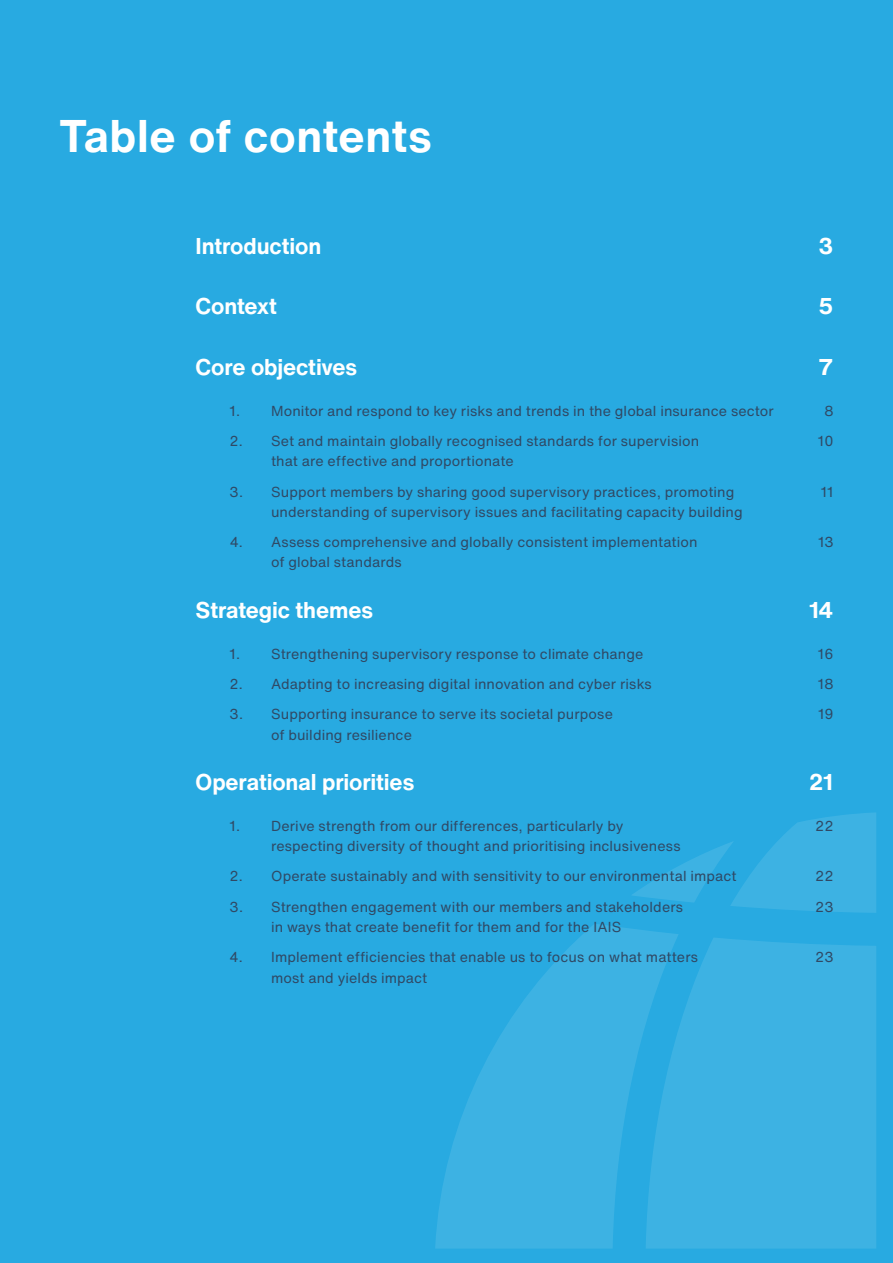
<style>
.page{position:relative;width:893px;height:1263px;background:#28aae1}
.page>*{position:absolute;margin:0;border:0;box-sizing:border-box;transform-origin:0 0}
.t1{font:700 45px "Helvetica Now Text";letter-spacing:.015em;color:#fff}
.t2{font:700 22.5px "Helvetica Now Text";letter-spacing:-.005em;color:#fff}
.t3{font:14.25px "Helvetica Now Text";letter-spacing:.01em;color:#304965}
</style>
<div class="page">
<div style="left:679px;top:938px;width:197px;height:310px;background:#3db2e3"></div>
<svg style="left:435px;top:924px;width:244px;height:324px;fill:#3db2e3"></svg>
<svg style="left:632px;top:812px;width:244px;height:101px"></svg>
<h1 class="t1" style="left:60px;top:106px;width:374px">Table of contents</h1>
<h2 class="t2" style="left:196px;top:230px;width:127px">Introduction</h2>
<h2 class="t2" style="left:819px;top:230px;width:16px">3</h2>
<h2 class="t2" style="left:196px;top:291px;width:83px">Context</h2>
<h2 class="t2" style="left:819px;top:291px;width:16px">5</h2>
<h2 class="t2" style="left:196px;top:352px;width:163px">Core objectives</h2>
<h2 class="t2" style="left:819px;top:352px;width:16px">7</h2>
<p class="t3" style="left:230px;top:401px;width:546px">1. Monitor and respond to key risks and trends in the global insurance sector</p>
<p class="t3" style="left:824px;top:401px;width:11px">8</p>
<p class="t3" style="left:230px;top:431px;width:471px">2. Set and maintain globally recognised standards for supervision</p>
<p class="t3" style="left:818px;top:431px;width:17px">10</p>
<p class="t3" style="left:271px;top:451px;width:244px">that are effective and proportionate</p>
<p class="t3" style="left:230px;top:482px;width:506px">3. Support members by sharing good supervisory practices, promoting</p>
<p class="t3" style="left:821px;top:482px;width:14px">11</p>
<p class="t3" style="left:271px;top:502px;width:473px">understanding of supervisory issues and facilitating capacity building</p>
<p class="t3" style="left:230px;top:532px;width:469px">4. Assess comprehensive and globally consistent implementation</p>
<p class="t3" style="left:818px;top:532px;width:17px">13</p>
<p class="t3" style="left:271px;top:553px;width:132px">of global standards</p>
<h2 class="t2" style="left:196px;top:595px;width:179px">Strategic themes</h2>
<h2 class="t2" style="left:809px;top:595px;width:26px">14</h2>
<p class="t3" style="left:230px;top:644px;width:415px">1. Strengthening supervisory response to climate change</p>
<p class="t3" style="left:818px;top:644px;width:17px">16</p>
<p class="t3" style="left:230px;top:674px;width:424px">2. Adapting to increasing digital innovation and cyber risks</p>
<p class="t3" style="left:818px;top:674px;width:17px">18</p>
<p class="t3" style="left:230px;top:705px;width:385px">3. Supporting insurance to serve its societal purpose</p>
<p class="t3" style="left:818px;top:705px;width:17px">19</p>
<p class="t3" style="left:271px;top:725px;width:142px">of building resilience</p>
<h2 class="t2" style="left:196px;top:767px;width:220px">Operational priorities</h2>
<h2 class="t2" style="left:809px;top:767px;width:26px">21</h2>
<p class="t3" style="left:230px;top:816px;width:395px">1. Derive strength from our differences, particularly by</p>
<p class="t3" style="left:815px;top:816px;width:20px">22</p>
<p class="t3" style="left:271px;top:836px;width:411px">respecting diversity of thought and prioritising inclusiveness</p>
<p class="t3" style="left:230px;top:867px;width:508px">2. Operate sustainably and with sensitivity to our environmental impact</p>
<p class="t3" style="left:815px;top:867px;width:20px">22</p>
<p class="t3" style="left:230px;top:897px;width:455px">3. Strengthen engagement with our members and stakeholders</p>
<p class="t3" style="left:815px;top:897px;width:20px">23</p>
<p class="t3" style="left:271px;top:917px;width:352px">in ways that create benefit for them and for the IAIS</p>
<p class="t3" style="left:230px;top:948px;width:470px">4. Implement efficiencies that enable us to focus on what matters</p>
<p class="t3" style="left:815px;top:948px;width:20px">23</p>
<p class="t3" style="left:271px;top:968px;width:158px">most and yields impact</p>
</div>
